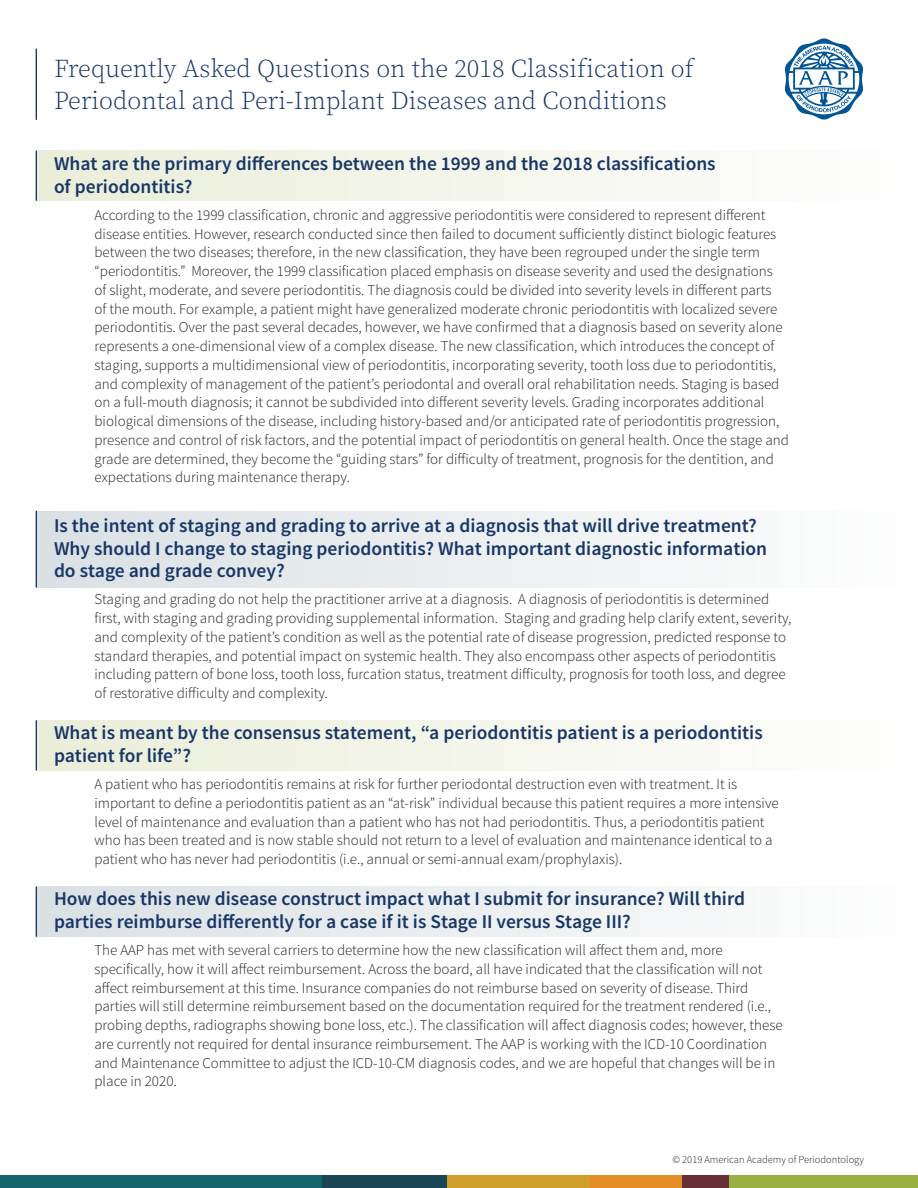
<style>
.page{position:relative;width:918px;height:1188px;background:#fff}
.page>*{position:absolute;margin:0;border:0;box-sizing:border-box;transform-origin:0 0}
.t1{font:300 25.5px/32.4px "Source Serif Pro";color:#183667}
.t2{font:600 19.5px/22.5px "Source Sans Pro";color:#183667}
.t3{font:300 15px/18.8px "Source Sans Pro";color:#231f20}
.t4{font:300 10.5px "Source Sans Pro";color:#231f20}
</style>
<div class="page">
<div style="left:37px;top:151px;width:881px;height:50px;background:linear-gradient(to right,#e9eed8,#fefefe)"></div>
<div style="left:37px;top:720px;width:881px;height:50px;background:linear-gradient(to right,#e9eed8,#fefefe)"></div>
<div style="left:37px;top:887px;width:881px;height:50px;background:linear-gradient(to right,#d9e1e4,#fefefe)"></div>
<div style="left:37px;top:511px;width:881px;height:77px;background:linear-gradient(to right,#d9e1e4,#fefefe)"></div>
<hr style="left:36px;top:49px;width:1px;height:71px;background:#183667">
<hr style="left:36px;top:151px;width:1px;height:50px;background:#183667">
<hr style="left:36px;top:720px;width:1px;height:50px;background:#183667">
<hr style="left:36px;top:887px;width:1px;height:50px;background:#183667">
<hr style="left:36px;top:511px;width:1px;height:77px;background:#183667">
<svg style="left:785px;top:38px;width:78px;height:82px"></svg>
<div style="left:0;top:1175px;width:322px;height:13px;background:#15656d"></div>
<div style="left:322px;top:1175px;width:126px;height:13px;background:#1a4554"></div>
<div style="left:448px;top:1175px;width:142px;height:13px;background:#d19f29"></div>
<div style="left:729px;top:1175px;width:189px;height:13px;background:#99b043"></div>
<div style="left:682px;top:1175px;width:47px;height:13px;background:#672e36"></div>
<div style="left:590px;top:1175px;width:92px;height:13px;background:#e48d26"></div>
<h1 class="t1" style="left:54px;top:52px;width:641px">Frequently Asked Questions on the 2018 Classification of<br>Periodontal and Peri-Implant Diseases and Conditions</h1>
<h2 class="t2" style="left:54px;top:153px;width:663px">What are the primary differences between the 1999 and the 2018 classifications of periodontitis?</h2>
<p class="t3" style="left:94px;top:206px;width:696px">According to the 1999 classification, chronic and aggressive periodontitis were considered to represent different disease entities. However, research conducted since then failed to document sufficiently distinct biologic features between the two diseases; therefore, in the new classification, they have been regrouped under the single term “periodontitis.” Moreover, the 1999 classification placed emphasis on disease severity and used the designations<br>of slight, moderate, and severe periodontitis. The diagnosis could be divided into severity levels in different parts<br>of the mouth. For example, a patient might have generalized moderate chronic periodontitis with localized severe periodontitis. Over the past several decades, however, we have confirmed that a diagnosis based on severity alone represents a one-dimensional view of a complex disease. The new classification, which introduces the concept of staging, supports a multidimensional view of periodontitis, incorporating severity, tooth loss due to periodontitis, and complexity of management of the patient’s periodontal and overall oral rehabilitation needs. Staging is based on a full-mouth diagnosis; it cannot be subdivided into different severity levels. Grading incorporates additional biological dimensions of the disease, including history-based and/or anticipated rate of periodontitis progression, presence and control of risk factors, and the potential impact of periodontitis on general health. Once the stage and grade are determined, they become the “guiding stars” for difficulty of treatment, prognosis for the dentition, and expectations during maintenance therapy.</p>
<h2 class="t2" style="left:54px;top:515px;width:715px">Is the intent of staging and grading to arrive at a diagnosis that will drive treatment?<br>Why should I change to staging periodontitis? What important diagnostic information do stage and grade convey?</h2>
<p class="t3" style="left:94px;top:590px;width:699px">Staging and grading do not help the practitioner arrive at a diagnosis. A diagnosis of periodontitis is determined first, with staging and grading providing supplemental information. Staging and grading help clarify extent, severity, and complexity of the patient’s condition as well as the potential rate of disease progression, predicted response to standard therapies, and potential impact on systemic health. They also encompass other aspects of periodontitis including pattern of bone loss, tooth loss, furcation status, treatment difficulty, prognosis for tooth loss, and degree of restorative difficulty and complexity.</p>
<h2 class="t2" style="left:54px;top:722px;width:710px">What is meant by the consensus statement, “a periodontitis patient is a periodontitis patient for life”?</h2>
<p class="t3" style="left:94px;top:775px;width:686px">A patient who has periodontitis remains at risk for further periodontal destruction even with treatment. It is important to define a periodontitis patient as an “at-risk” individual because this patient requires a more intensive level of maintenance and evaluation than a patient who has not had periodontitis. Thus, a periodontitis patient who has been treated and is now stable should not return to a level of evaluation and maintenance identical to a patient who has never had periodontitis (i.e., annual or semi-annual exam/prophylaxis).</p>
<h2 class="t2" style="left:54px;top:888px;width:693px">How does this new disease construct impact what I submit for insurance? Will third parties reimburse differently for a case if it is Stage II versus Stage III?</h2>
<p class="t3" style="left:94px;top:941px;width:690px">The AAP has met with several carriers to determine how the new classification will affect them and, more specifically, how it will affect reimbursement. Across the board, all have indicated that the classification will not affect reimbursement at this time. Insurance companies do not reimburse based on severity of disease. Third parties will still determine reimbursement based on the documentation required for the treatment rendered (i.e., probing depths, radiographs showing bone loss, etc.). The classification will affect diagnosis codes; however, these are currently not required for dental insurance reimbursement. The AAP is working with the ICD-10 Coordination and Maintenance Committee to adjust the ICD-10-CM diagnosis codes, and we are hopeful that changes will be in place in 2020.</p>
<p class="t4" style="left:672px;top:1154px;width:193px">© 2019 American Academy of Periodontology</p>
</div>
